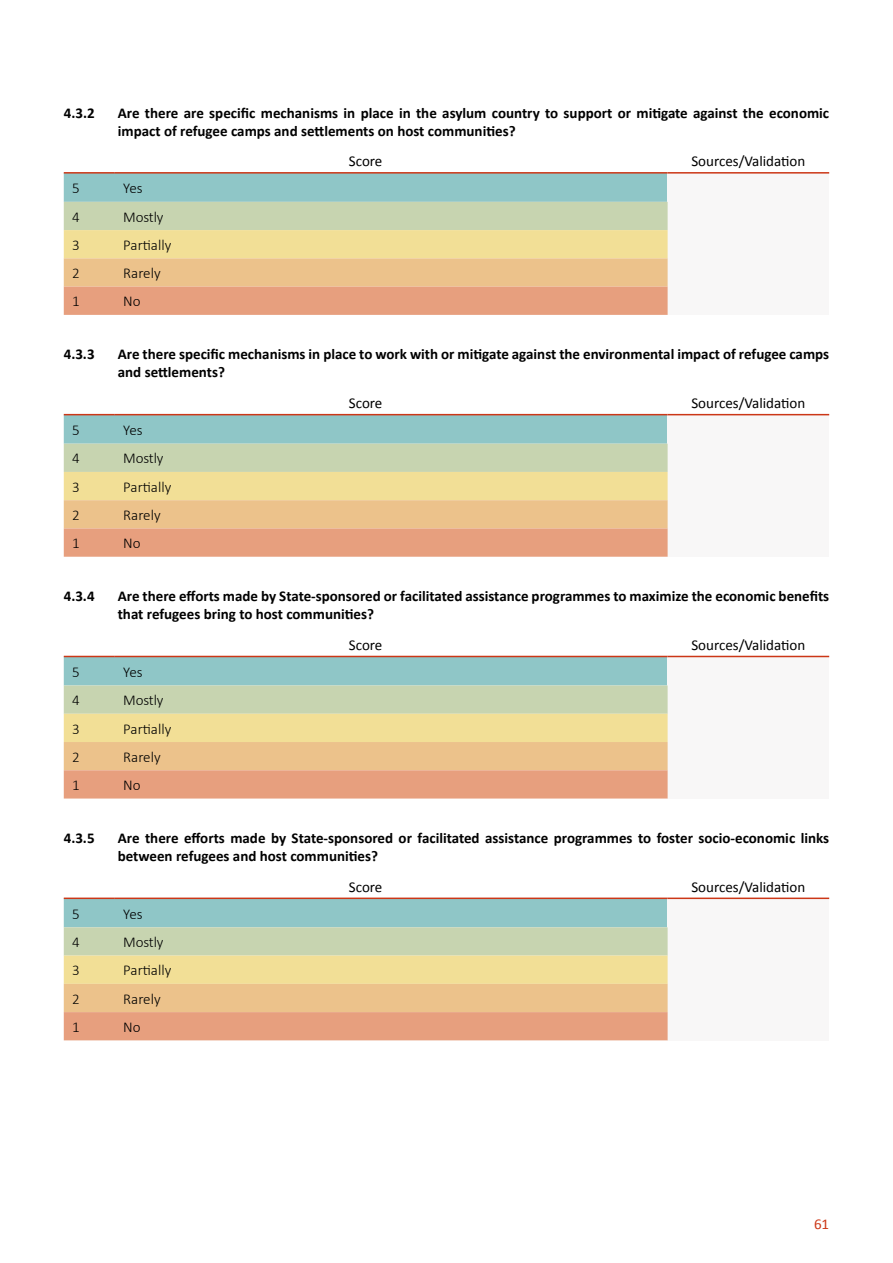
<style>
.page{position:relative;width:893px;height:1263px;background:#fff}
.page>*{position:absolute;margin:0;border:0;box-sizing:border-box;transform-origin:0 0}
.t1{font:700 15px/18px "Calibri";color:#000}
.t2{font:300 15px "Calibri";color:#000}
.t3{font:15px "Calibri";color:#000}
.t4{font:15px "Calibri";color:#cc3717}
</style>
<div class="page">
<div style="left:668px;top:173px;width:161px;height:142px;background:#f8f7f7"></div>
<svg style="left:64px;top:174px;width:604px;height:141px;background:#d2c59e"></svg>
<hr style="left:64px;top:172px;width:51px;height:2px;background:#cc3717">
<hr style="left:115px;top:172px;width:553px;height:2px;background:#cc3717">
<hr style="left:668px;top:172px;width:161px;height:2px;background:#cc3717">
<div style="left:668px;top:415px;width:161px;height:142px;background:#f8f7f7"></div>
<svg style="left:64px;top:415px;width:604px;height:142px;background:#d2c59e"></svg>
<hr style="left:64px;top:414px;width:51px;height:1px;background:#cc3717">
<hr style="left:115px;top:414px;width:553px;height:1px;background:#cc3717">
<hr style="left:668px;top:414px;width:161px;height:1px;background:#cc3717">
<div style="left:668px;top:656px;width:161px;height:142px;background:#f8f7f7"></div>
<svg style="left:64px;top:657px;width:604px;height:141px;background:#d2c59e"></svg>
<hr style="left:64px;top:656px;width:51px;height:1px;background:#cc3717">
<hr style="left:115px;top:656px;width:553px;height:1px;background:#cc3717">
<hr style="left:668px;top:656px;width:161px;height:1px;background:#cc3717">
<div style="left:668px;top:898px;width:161px;height:142px;background:#f8f7f7"></div>
<svg style="left:64px;top:899px;width:604px;height:141px;background:#d2c59e"></svg>
<hr style="left:64px;top:897px;width:51px;height:2px;background:#cc3717">
<hr style="left:115px;top:897px;width:553px;height:2px;background:#cc3717">
<hr style="left:668px;top:897px;width:161px;height:2px;background:#cc3717">
<p class="t1" style="left:64px;top:103px;width:32px">4.3.2</p>
<p class="t1" style="left:118px;top:103px;width:713px">Are there are specific mechanisms in place in the asylum country to support or mitigate against the economic impact of refugee camps and settlements on host communities?</p>
<p class="t3" style="left:349px;top:152px;width:35px">Score</p>
<p class="t3" style="left:691px;top:152px;width:115px">Sources/Validation</p>
<p class="t2" style="left:72px;top:179px;width:9px">5</p>
<p class="t2" style="left:123px;top:179px;width:21px">Yes</p>
<p class="t2" style="left:72px;top:207px;width:9px">4</p>
<p class="t2" style="left:123px;top:207px;width:42px">Mostly</p>
<p class="t2" style="left:72px;top:236px;width:9px">3</p>
<p class="t2" style="left:123px;top:236px;width:49px">Partially</p>
<p class="t2" style="left:72px;top:264px;width:9px">2</p>
<p class="t2" style="left:123px;top:264px;width:39px">Rarely</p>
<p class="t2" style="left:72px;top:292px;width:9px">1</p>
<p class="t2" style="left:123px;top:292px;width:19px">No</p>
<p class="t1" style="left:64px;top:345px;width:32px">4.3.3</p>
<p class="t1" style="left:118px;top:345px;width:713px">Are there specific mechanisms in place to work with or mitigate against the environmental impact of refugee camps and settlements?</p>
<p class="t3" style="left:349px;top:394px;width:35px">Score</p>
<p class="t3" style="left:691px;top:394px;width:115px">Sources/Validation</p>
<p class="t2" style="left:72px;top:421px;width:9px">5</p>
<p class="t2" style="left:123px;top:421px;width:21px">Yes</p>
<p class="t2" style="left:72px;top:449px;width:9px">4</p>
<p class="t2" style="left:123px;top:449px;width:42px">Mostly</p>
<p class="t2" style="left:72px;top:477px;width:9px">3</p>
<p class="t2" style="left:123px;top:477px;width:49px">Partially</p>
<p class="t2" style="left:72px;top:506px;width:9px">2</p>
<p class="t2" style="left:123px;top:506px;width:39px">Rarely</p>
<p class="t2" style="left:72px;top:534px;width:9px">1</p>
<p class="t2" style="left:123px;top:534px;width:19px">No</p>
<p class="t1" style="left:64px;top:586px;width:32px">4.3.4</p>
<p class="t1" style="left:118px;top:586px;width:713px">Are there efforts made by State-sponsored or facilitated assistance programmes to maximize the economic benefits that refugees bring to host communities?</p>
<p class="t3" style="left:349px;top:636px;width:35px">Score</p>
<p class="t3" style="left:691px;top:636px;width:115px">Sources/Validation</p>
<p class="t2" style="left:72px;top:663px;width:9px">5</p>
<p class="t2" style="left:123px;top:663px;width:21px">Yes</p>
<p class="t2" style="left:72px;top:691px;width:9px">4</p>
<p class="t2" style="left:123px;top:691px;width:42px">Mostly</p>
<p class="t2" style="left:72px;top:719px;width:9px">3</p>
<p class="t2" style="left:123px;top:719px;width:49px">Partially</p>
<p class="t2" style="left:72px;top:747px;width:9px">2</p>
<p class="t2" style="left:123px;top:747px;width:39px">Rarely</p>
<p class="t2" style="left:72px;top:776px;width:9px">1</p>
<p class="t2" style="left:123px;top:776px;width:19px">No</p>
<p class="t1" style="left:64px;top:828px;width:32px">4.3.5</p>
<p class="t1" style="left:118px;top:828px;width:713px">Are there efforts made by State-sponsored or facilitated assistance programmes to foster socio-economic links between refugees and host communities?</p>
<p class="t3" style="left:349px;top:878px;width:35px">Score</p>
<p class="t3" style="left:691px;top:878px;width:115px">Sources/Validation</p>
<p class="t2" style="left:72px;top:904px;width:9px">5</p>
<p class="t2" style="left:123px;top:904px;width:21px">Yes</p>
<p class="t2" style="left:72px;top:933px;width:9px">4</p>
<p class="t2" style="left:123px;top:933px;width:42px">Mostly</p>
<p class="t2" style="left:72px;top:961px;width:9px">3</p>
<p class="t2" style="left:123px;top:961px;width:49px">Partially</p>
<p class="t2" style="left:72px;top:989px;width:9px">2</p>
<p class="t2" style="left:123px;top:989px;width:39px">Rarely</p>
<p class="t2" style="left:72px;top:1017px;width:9px">1</p>
<p class="t2" style="left:123px;top:1017px;width:19px">No</p>
<p class="t4" style="left:814px;top:1214px;width:17px">61</p>
</div>
